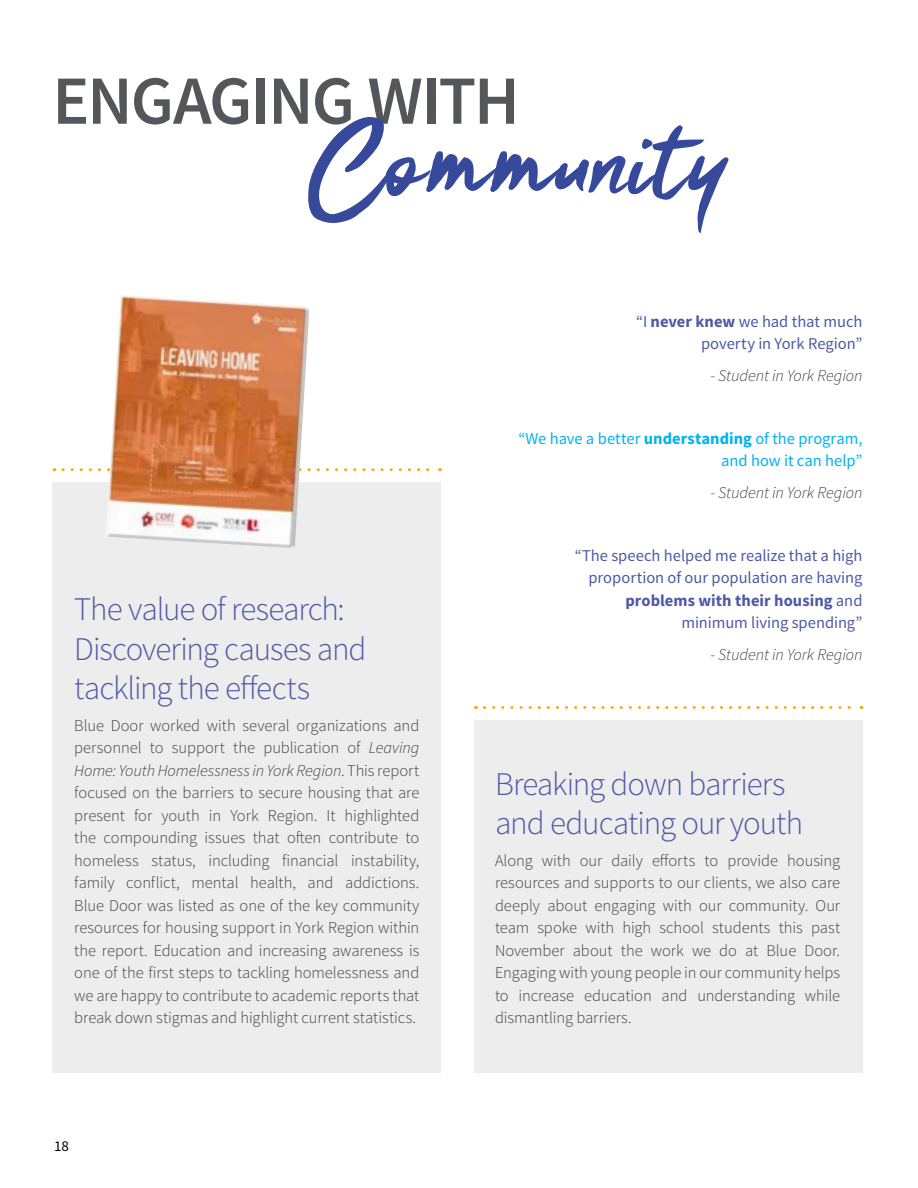
<style>
.page{position:relative;width:918px;height:1188px;background:#fff}
.page>*{position:absolute;margin:0;border:0;box-sizing:border-box;transform-origin:0 0}
.Headline_1_-_Avenir{font:120px "Stray Bullets Smooth";color:#36499b}
.Headline_2_-_Avenir{font:600 69px "Source Sans Pro";letter-spacing:-.025em;color:#54575a}
.Body_-_Source_Sans_L{font:300 33px/39.6px "Source Sans Pro";letter-spacing:-.03em;color:#4e59a5}
.Body_-_Source_Sans_L-2{font:300 16.5px/22.5px "Source Sans Pro";letter-spacing:-.005em;color:#414042;text-align:justify}
.Body_-_Source_Sans_L-3{font:16.5px/22.5px "Source Sans Pro";color:#4e59a5;text-align:right}
.Body_-_Source_Sans_L-4{font:italic 300 16.5px "Source Sans Pro";letter-spacing:-.01em;color:#414042}
.Body_-_Source_Sans_L-5{font:16.5px/22.5px "Source Sans Pro";color:#00b3f0;text-align:right}
.Body_-_Source_Sans_L-6{font:15px "Source Sans Pro";color:#000}
.s1{font-weight:700}
.s2{font-style:italic}
</style>
<div class="page">
<div style="left:52px;top:482px;width:389px;height:590px;background:#eeeded"></div>
<div style="left:474px;top:720px;width:388px;height:352px;background:#eeeded"></div>
<svg style="left:63px;top:468px;width:378px;height:3px"></svg>
<svg style="left:484px;top:706px;width:378px;height:3px"></svg>
<img style="left:106px;top:295px;width:204px;height:253px">
<p class="Headline_2_-_Avenir" style="left:52px;top:57px;width:469px">ENGAGING WITH</p>
<p class="Headline_1_-_Avenir" style="left:389px;top:72px;width:306px">□ ◆■▼</p>
<p class="Body_-_Source_Sans_L-3" style="left:636px;top:311px;width:228px">“I <span class="s1">never knew</span> we had that much poverty in York Region”</p>
<p class="Body_-_Source_Sans_L-4" style="left:710px;top:366px;width:154px">- Student in York Region</p>
<p class="Body_-_Source_Sans_L" style="left:74px;top:589px;width:294px">The value of research:<br>Discovering causes and tackling the effects</p>
<p class="Body_-_Source_Sans_L-2" style="left:74px;top:714px;width:347px">Blue Door worked with several organizations and personnel to support the publication of <span class="s2">Leaving Home: Youth Homelessness in York Region</span>. This report focused on the barriers to secure housing that are present for youth in York Region. It highlighted the compounding issues that often contribute to homeless status, including financial instability, family conflict, mental health, and addictions.<br>Blue Door was listed as one of the key community resources for housing support in York Region within the report. Education and increasing awareness is one of the first steps to tackling homelessness and we are happy to contribute to academic reports that break down stigmas and highlight current statistics.</p>
<p class="Body_-_Source_Sans_L-6" style="left:54px;top:1136px;width:16px">18</p>
<p class="Body_-_Source_Sans_L-5" style="left:518px;top:428px;width:346px">“We have a better <span class="s1">understanding</span> of the program, and how it can help”</p>
<p class="Body_-_Source_Sans_L-4" style="left:710px;top:483px;width:154px">- Student in York Region</p>
<p class="Body_-_Source_Sans_L-3" style="left:575px;top:545px;width:289px">“The speech helped me realize that a high proportion of our population are having <span class="s1">problems with their housing</span> and minimum living spending”</p>
<p class="Body_-_Source_Sans_L-4" style="left:710px;top:645px;width:154px">- Student in York Region</p>
<p class="Body_-_Source_Sans_L" style="left:495px;top:764px;width:310px">Breaking down barriers and educating our youth</p>
<p class="Body_-_Source_Sans_L-2" style="left:495px;top:849px;width:347px">Along with our daily efforts to provide housing resources and supports to our clients, we also care deeply about engaging with our community. Our team spoke with high school students this past November about the work we do at Blue Door.<br>Engaging with young people in our community helps to increase education and understanding while dismantling barriers.</p>
</div>
